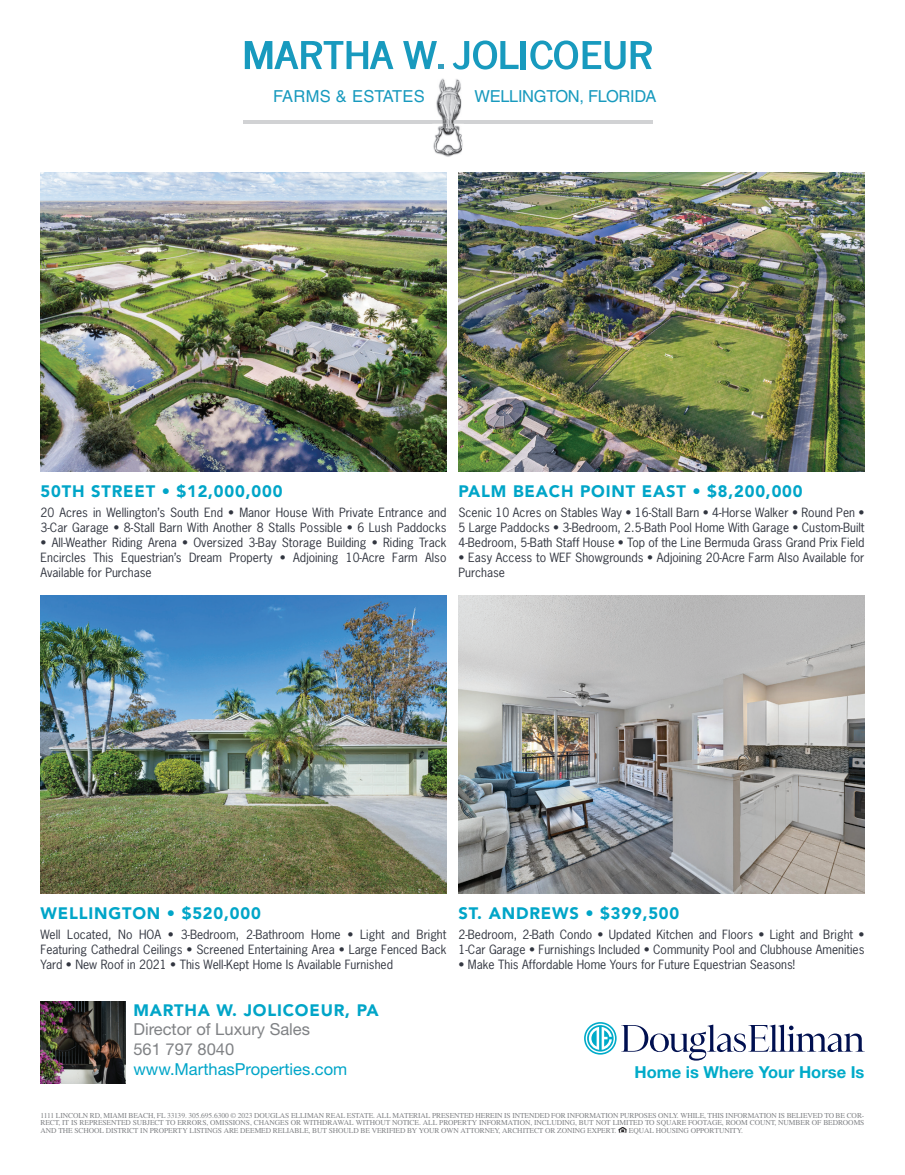
<style>
.page{position:relative;width:905px;height:1175px;background:#fff}
.page>*{position:absolute;margin:0;border:0;box-sizing:border-box;transform-origin:0 0}
.t1{font:900 16.5px "Avenir LT Std";letter-spacing:.05em;color:#00a5c8}
.t2{font:16.5px/19.8px "Helvetica Neue LT Std";color:#808285}
.t3{font:16.5px "Helvetica Neue LT Std";color:#00a5c8}
.t4{font:700 16.5px "Helvetica Neue LT Std";color:#00abc9}
.t5{font:16.5px "Helvetica LT Std";letter-spacing:-.02em;color:#189abe}
.t6{font:16.5px "Helvetica LT Std";letter-spacing:.02em;color:#189abe}
.t7{font:12px/15px "News Gothic Std";color:#323640}
.t8{font:7.5px/7.5px "Times";letter-spacing:-.01em;color:#808285;text-align:justify}
</style>
<div class="page">
<img style="left:40px;top:173px;width:406px;height:298px">
<img style="left:40px;top:595px;width:406px;height:298px">
<img style="left:458px;top:173px;width:406px;height:298px">
<img style="left:458px;top:595px;width:406px;height:298px">
<img style="left:40px;top:1001px;width:86px;height:82px">
<svg style="left:618px;top:1127px;width:9px;height:6px"></svg>
<svg style="left:584px;top:1022px;width:280px;height:38px"></svg>
<svg style="left:245px;top:41px;width:148px;height:28px"></svg>
<svg style="left:403px;top:41px;width:40px;height:28px"></svg>
<svg style="left:453px;top:40px;width:65px;height:29px"></svg>
<div style="left:520px;top:41px;width:5px;height:28px;background:#189abe"></div>
<svg style="left:530px;top:40px;width:122px;height:29px"></svg>
<hr style="left:244px;top:120px;width:409px;height:4px;background:#d1d2d4">
<img style="left:433px;top:78px;width:30px;height:79px">
<img style="left:434px;top:80px;width:28px;height:75px">
<img style="left:435px;top:120px;width:27px;height:4px">
<h1 class="t6" style="left:273px;top:87px;width:153px">FARMS &amp; ESTATES</h1>
<h1 class="t5" style="left:474px;top:87px;width:183px">WELLINGTON, FLORIDA</h1>
<h1 class="t1" style="left:40px;top:481px;width:243px">50TH STREET • $12,000,000</h1>
<p class="t7" style="left:40px;top:505px;width:407px">20 Acres in Wellington’s South End • Manor House With Private Entrance and<br>3-Car Garage • 8-Stall Barn With Another 8 Stalls Possible • 6 Lush Paddocks</p>
<p class="t7" style="left:40px;top:535px;width:407px;text-align:justify">• All-Weather Riding Arena • Oversized 3-Bay Storage Building • Riding Track Encircles This Equestrian’s Dream Property • Adjoining 10-Acre Farm Also Available for Purchase</p>
<h1 class="t1" style="left:458px;top:481px;width:345px">PALM BEACH POINT EAST • $8,200,000</h1>
<p class="t7" style="left:458px;top:505px;width:407px;text-align:justify">Scenic 10 Acres on Stables Way • 16-Stall Barn • 4-Horse Walker • Round Pen • 5 Large Paddocks • 3-Bedroom, 2.5-Bath Pool Home With Garage • Custom-Built 4-Bedroom, 5-Bath Staff House • Top of the Line Bermuda Grass Grand Prix Field</p>
<p class="t7" style="left:458px;top:550px;width:407px">• Easy Access to WEF Showgrounds • Adjoining 20-Acre Farm Also Available for<br>Purchase</p>
<h1 class="t1" style="left:40px;top:903px;width:222px">WELLINGTON • $520,000</h1>
<p class="t7" style="left:40px;top:927px;width:407px;text-align:justify">Well Located, No HOA • 3-Bedroom, 2-Bathroom Home • Light and Bright Featuring Cathedral Ceilings • Screened Entertaining Area • Large Fenced Back Yard • New Roof in 2021 • This Well-Kept Home Is Available Furnished</p>
<h1 class="t1" style="left:458px;top:903px;width:222px">ST. ANDREWS • $399,500</h1>
<p class="t7" style="left:458px;top:927px;width:407px">2-Bedroom, 2-Bath Condo • Updated Kitchen and Floors • Light and Bright •<br>1-Car Garage • Furnishings Included • Community Pool and Clubhouse Amenities</p>
<p class="t7" style="left:458px;top:957px;width:338px">• Make This Affordable Home Yours for Future Equestrian Seasons!</p>
<h1 class="t1" style="left:133px;top:999px;width:247px">MARTHA W. JOLICOEUR, PA</h1>
<h1 class="t2" style="left:133px;top:1019px;width:178px">Director of Luxury Sales<br>561 797 8040</h1>
<h1 class="t3" style="left:133px;top:1059px;width:215px">www.MarthasProperties.com</h1>
<p class="t8" style="left:40px;top:1111px;width:825px">1111 LINCOLN RD, MIAMI BEACH, FL 33139. 305.695.6300 © 2023 DOUGLAS ELLIMAN REAL ESTATE. ALL MATERIAL PRESENTED HEREIN IS INTENDED FOR INFORMATION PURPOSES ONLY. WHILE, THIS INFORMATION IS BELIEVED TO BE COR-RECT, IT IS REPRESENTED SUBJECT TO ERRORS, OMISSIONS, CHANGES OR WITHDRAWAL WITHOUT NOTICE. ALL PROPERTY INFORMATION, INCLUDING, BUT NOT LIMITED TO SQUARE FOOTAGE, ROOM COUNT, NUMBER OF BEDROOMS AND THE SCHOOL DISTRICT IN PROPERTY LISTINGS ARE DEEMED RELIABLE, BUT SHOULD BE VERIFIED BY YOUR OWN ATTORNEY, ARCHITECT OR ZONING EXPERT.</p>
<h1 class="t4" style="left:634px;top:1062px;width:231px">Home is Where Your Horse Is</h1>
<p class="t8" style="left:629px;top:1126px;width:116px">EQUAL HOUSING OPPORTUNITY.</p>
</div>
